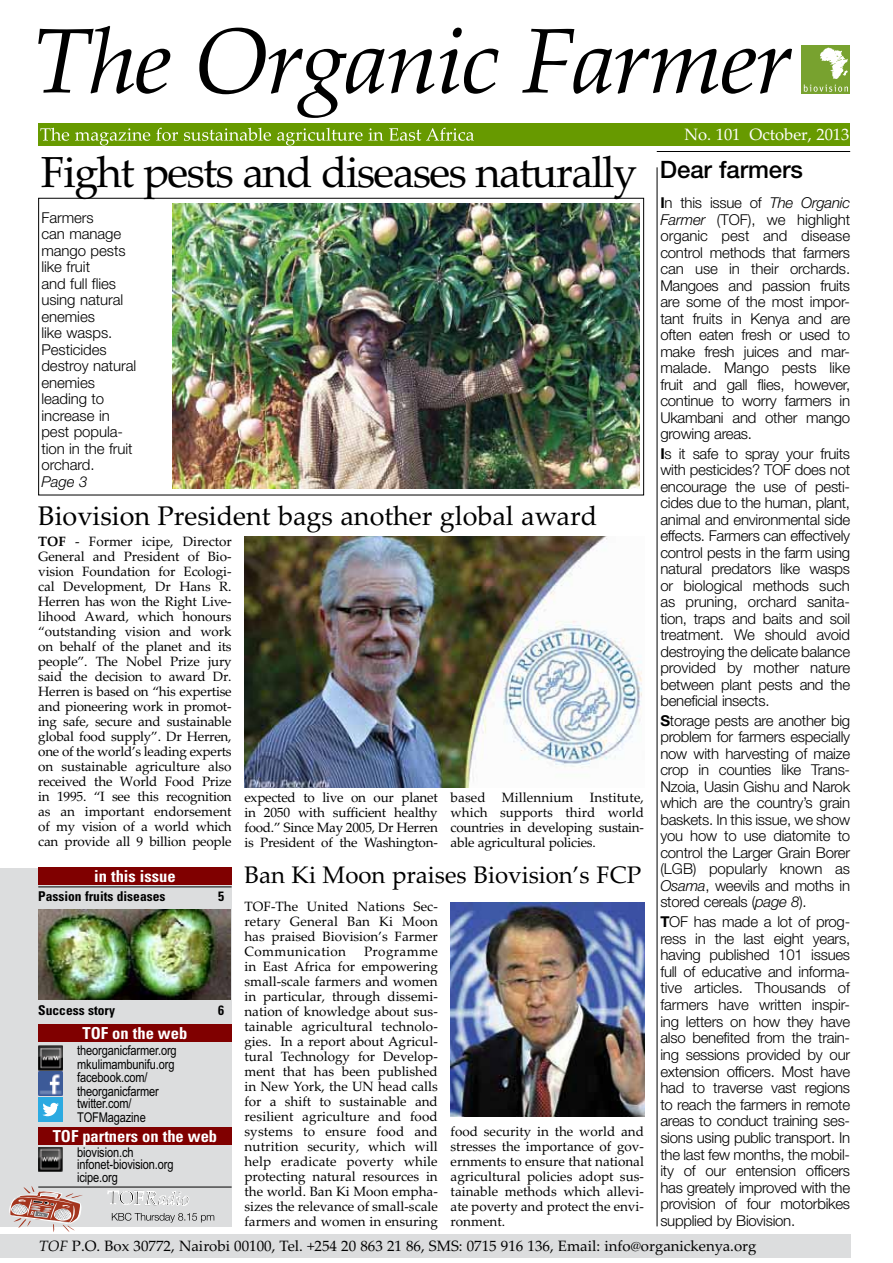
<style>
.page{position:relative;width:893px;height:1263px;background:#fff}
.page>*{position:absolute;margin:0;border:0;box-sizing:border-box;transform-origin:0 0}
.t1{font:43.5px "Palatino Linotype";letter-spacing:-.04em;color:#000}
.t2{font:27px "Palatino Linotype";color:#000}
.t3{font:24px "Palatino Linotype";color:#000}
.t4{font:500 24px "Helvetica Neue";letter-spacing:-.005em;color:#000}
.t5{font:italic 19.2px "Palatino Linotype";color:#000}
.t6{font:700 condensed 16.5px "Univers LT Std";color:#fff}
.t7{font:16.5px "Palatino Linotype";color:#fff}
.t8{font:300 15px/16.5px "Helvetica Neue";letter-spacing:-.01em;color:#000;text-align:justify}
.t9{font:15px "Palatino Linotype";color:#000}
.t10{font:italic 300 15px "Helvetica Neue";color:#000}
.t11{font:13.5px/15px "Palatino Linotype";letter-spacing:-.005em;color:#000;text-align:justify}
.t12{font:13.5px/13.2px "Arial Narrow";letter-spacing:-.01em;color:#000}
.t13{font:700 condensed 13.5px "Univers LT Std";color:#000}
.s1{font-weight:700}
.s2{font-style:normal}
.s3{font-style:italic}
</style>
<div class="page">
<div style="left:38px;top:123px;width:812px;height:23px;background:#679a00"></div>
<div style="left:0;top:868px;width:232px;height:358px;background:#dcddde"></div>
<div style="left:0;top:1235px;width:850px;height:23px;background:#dcddde"></div>
<svg style="left:38px;top:26px;width:754px;height:92px"></svg>
<div style="left:801px;top:45px;width:49px;height:49px;background:#78a22f"></div>
<svg style="left:804px;top:85px;width:44px;height:7px"></svg>
<img style="left:820px;top:47px;width:28px;height:32px">
<svg style="left:40px;top:128px;width:434px;height:17px"></svg>
<hr style="left:38px;top:887px;width:194px;height:1px;background:#000">
<hr style="left:657px;top:151px;width:193px;height:1px;background:#000">
<hr style="left:657px;top:167px;width:1px;height:1059px;background:#000">
<hr style="left:38px;top:1187px;width:194px;height:1px;background:#000">
<img style="left:39px;top:910px;width:192px;height:90px">
<svg style="left:9px;top:1186px;width:74px;height:46px"></svg>
<div style="left:38px;top:1025px;width:194px;height:17px;background:#800000"></div>
<div style="left:38px;top:1128px;width:194px;height:17px;background:#800000"></div>
<div style="left:38px;top:868px;width:194px;height:17px;background:#800000"></div>
<img style="left:38px;top:1045px;width:25px;height:51px">
<div style="left:38px;top:1097px;width:25px;height:25px;background:#2caae1"></div>
<svg style="left:42px;top:1103px;width:17px;height:13px"></svg>
<img style="left:38px;top:1147px;width:24px;height:24px">
<svg style="left:107px;top:1190px;width:107px;height:45px"></svg>
<img style="left:244px;top:536px;width:398px;height:252px">
<img style="left:173px;top:203px;width:466px;height:286px">
<img style="left:451px;top:902px;width:193px;height:214px">
<h1 class="t1" style="left:41px;top:155px;width:598px">Fight pests and diseases naturally</h1>
<p class="t8" style="left:41px;top:211px;width:96px;text-align:left">Farmers<br>can manage mango pests like fruit<br>and full flies using natural enemies<br>like wasps.<br>Pesticides destroy natural enemies leading to increase in pest popula&shy;tion in the fruit orchard.</p>
<p class="t10" style="left:41px;top:476px;width:47px">Page 3</p>
<h2 class="t2" style="left:38px;top:505px;width:560px">Biovision President bags another global award</h2>
<p class="t11" style="left:38px;top:536px;width:195px"><span class="s1">TOF</span> - Former icipe, Director General and President of Bio&shy;vision Foundation for Ecologi&shy;cal Development, Dr Hans R.<br>Herren has won the Right Live&shy;lihood Award, which honours “outstanding vision and work on behalf of the planet and its people”. The Nobel Prize jury said the decision to award Dr.<br>Herren is based on “his expertise and pioneering work in promot&shy;ing safe, secure and sustainable global food supply”. Dr Herren, one of the world’s leading experts on sustainable agriculture also received the World Food Prize in 1995. “I see this recognition as an important endorsement of my vision of a world which can provide all 9 billion people</p>
<p class="t6" style="left:94px;top:867px;width:83px">in this issue</p>
<p class="t13" style="left:38px;top:888px;width:129px">Passion fruits diseases</p>
<p class="t13" style="left:218px;top:888px;width:7px">5</p>
<p class="t13" style="left:38px;top:1003px;width:78px">Success story</p>
<p class="t13" style="left:218px;top:1003px;width:7px">6</p>
<p class="t6" style="left:83px;top:1024px;width:106px">TOF on the web</p>
<p class="t12" style="left:77px;top:1043px;width:101px;line-height:14.2px">theorganicfarmer.org mkulimambunifu.org</p>
<p class="t12" style="left:77px;top:1071px;width:83px">facebook.com/ theorganicfarmer twitter.com/<br>TOFMagazine</p>
<p class="t12" style="left:77px;top:1146px;width:98px;line-height:12.8px">biovision.ch infonet-biovision.org icipe.org</p>
<p class="t6" style="left:53px;top:1127px;width:166px">TOF partners on the web</p>
<p class="t5" style="left:107px;top:1190px;width:84px;rotate:1deg"><span class="s2">TOF</span>Radio</p>
<p class="t11" style="left:244px;top:791px;width:195px">expected to live on our planet in 2050 with sufficient healthy food.” Since May 2005, Dr Herren is President of the Washington-</p>
<p class="t11" style="left:451px;top:791px;width:195px">based Millennium Institute, which supports third world countries in developing sustain&shy;able agricultural policies.</p>
<h3 class="t3" style="left:244px;top:865px;width:398px">Ban Ki Moon praises Biovision’s FCP</h3>
<p class="t11" style="left:244px;top:901px;width:195px">TOF-The United Nations Sec&shy;retary General Ban Ki Moon has praised Biovision’s Farmer Communication</p>
<p class="t11" style="left:244px;top:946px;width:195px;text-indent:120px">Programme in East Africa for empowering small-scale farmers and women in particular, through dissemi&shy;nation of knowledge about sus&shy;tainable agricultural technolo&shy;gies. In a report about Agricul&shy;tural Technology for Develop&shy;ment that has been published in New York, the UN head calls for a shift to sustainable and resilient agriculture and food systems to ensure food and nutrition security, which will help eradicate poverty while protecting natural resources in the world. Ban Ki Moon empha&shy;sizes the relevance of small-scale farmers and women in ensuring</p>
<p class="t11" style="left:451px;top:1126px;width:195px">food security in the world and stresses the importance of gov&shy;ernments to ensure that national agricultural policies adopt sus&shy;tainable methods which allevi&shy;ate poverty and protect the envi&shy;ronment.</p>
<p class="t7" style="left:684px;top:128px;width:167px">No. 101 October, 2013</p>
<h3 class="t4" style="left:660px;top:161px;width:144px">Dear farmers</h3>
<p class="t8" style="left:660px;top:196px;width:191px"><span class="s1">I</span>n this issue of <span class="s3">The Organic Farmer</span> (TOF), we highlight organic pest and disease control methods that farmers can use in their orchards.<br>Mangoes and passion fruits are some of the most impor&shy;tant fruits in Kenya and are often eaten fresh or used to make fresh juices and mar&shy;malade. Mango pests like fruit and gall flies, however, continue to worry farmers in Ukambani and other mango growing areas.</p>
<p class="t8" style="left:660px;top:447px;width:191px"><span class="s1">I</span>s it safe to spray your fruits with pesticides? TOF does not encourage the use of pesti&shy;cides due to the human, plant, animal and environmental side effects. Farmers can effectively control pests in the farm using natural predators like wasps or biological methods such as pruning, orchard sanita&shy;tion, traps and baits and soil treatment. We should avoid destroying the delicate balance provided by mother nature between plant pests and the beneficial insects.</p>
<p class="t8" style="left:660px;top:714px;width:191px"><span class="s1">S</span>torage pests are another big problem for farmers especially now with harvesting of maize crop in counties like Trans-Nzoia, Uasin Gishu and Narok which are the country’s grain baskets. In this issue, we show you how to use diatomite to control the Larger Grain Borer (LGB) popularly known as <span class="s3">Osama</span>, weevils and moths in stored cereals (<span class="s3">page 8</span>).</p>
<p class="t8" style="left:660px;top:915px;width:191px"><span class="s1">T</span>OF has made a lot of prog&shy;ress in the last eight years, having published 101 issues full of educative and informa&shy;tive articles. Thousands of farmers have written inspir&shy;ing letters on how they have also benefited from the train&shy;ing sessions provided by our extension officers. Most have had to traverse vast regions to reach the farmers in remote areas to conduct training ses&shy;sions using public transport. In the last few months, the mobil&shy;ity of our entension officers has greately improved with the provision of four motorbikes supplied by Biovision.</p>
<p class="t9" style="left:39px;top:1240px;width:719px"><span class="s3">TOF</span> P.O. Box 30772, Nairobi 00100, Tel. +254 20 863 21 86, SMS: 0715 916 136, Email: info@organickenya.org</p>
</div>
